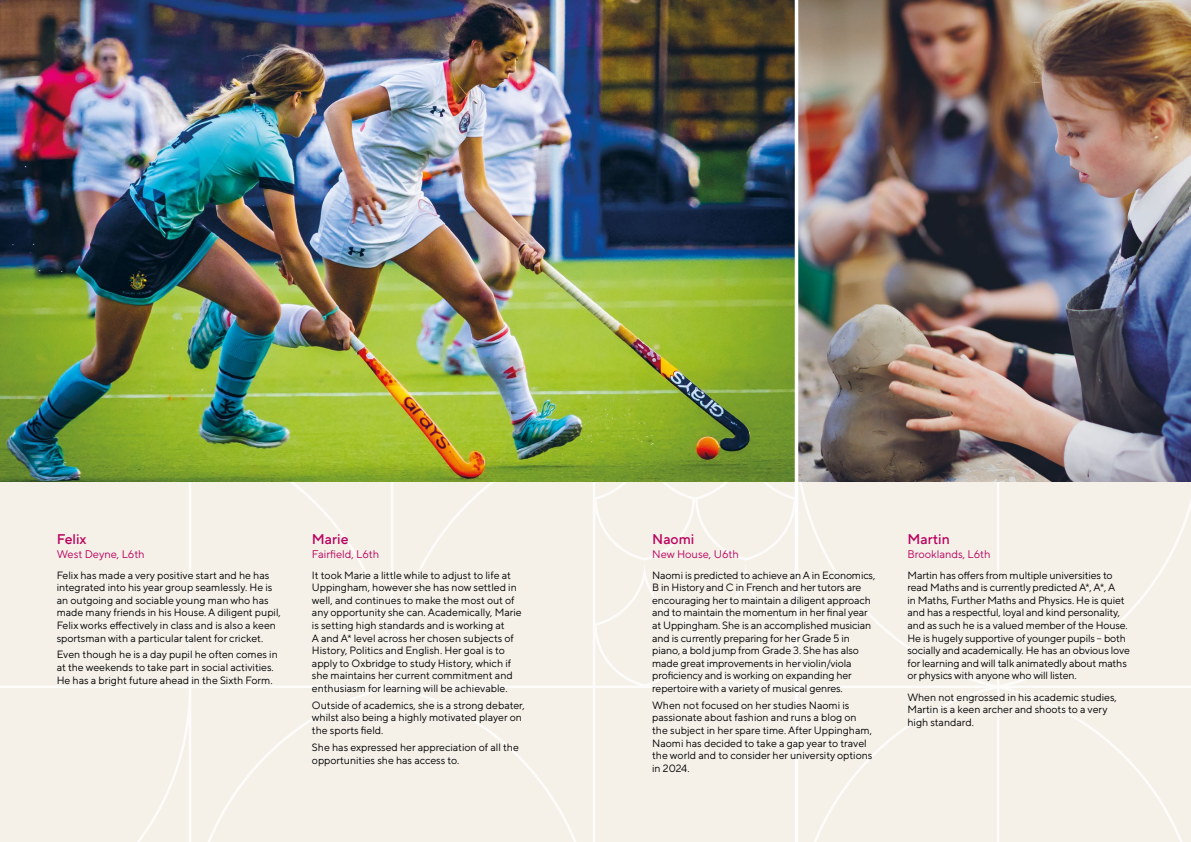
<style>
.page{position:relative;width:1191px;height:842px;background:#fff}
.page>*{position:absolute;margin:0;border:0;box-sizing:border-box;transform-origin:0 0}
.t1{font:500 14px "TT Norms Pro";color:#ba005d}
.t2{font:11px "TT Norms Pro";color:#ba005d}
.t3{font:10.5px/12.6px "TT Norms Pro";color:#000}
</style>
<div class="page">
<img style="left:0;top:0;width:794px;height:482px">
<img style="left:798px;top:0;width:393px;height:482px">
<div style="left:0;top:482px;width:1191px;height:360px;background:#f5f1e9"></div>
<svg style="left:794px;top:0;width:4px;height:842px"></svg>
<h1 class="t1" style="left:57px;top:529px;width:31px">Felix</h1>
<p class="t2" style="left:57px;top:546px;width:89px">West Deyne, L6th</p>
<p class="t3" style="left:57px;top:568px;width:226px">Felix has made a very positive start and he has integrated into his year group seamlessly. He is an outgoing and sociable young man who has made many friends in his House. A diligent pupil, Felix works effectively in class and is also a keen sportsman with a particular talent for cricket.</p>
<p class="t3" style="left:57px;top:648px;width:223px">Even though he is a day pupil he often comes in at the weekends to take part in social activities.<br>He has a bright future ahead in the Sixth Form.</p>
<h1 class="t1" style="left:312px;top:529px;width:38px">Marie</h1>
<p class="t2" style="left:312px;top:546px;width:69px">Fairfield, L6th</p>
<p class="t3" style="left:312px;top:568px;width:211px">It took Marie a little while to adjust to life at Uppingham, however she has now settled in well, and continues to make the most out of any opportunity she can. Academically, Marie is setting high standards and is working at<br>A and A* level across her chosen subjects of History, Politics and English. Her goal is to apply to Oxbridge to study History, which if she maintains her current commitment and enthusiasm for learning will be achievable.</p>
<p class="t3" style="left:312px;top:698px;width:214px">Outside of academics, she is a strong debater, whilst also being a highly motivated player on the sports field.</p>
<p class="t3" style="left:312px;top:740px;width:208px">She has expressed her appreciation of all the opportunities she has access to.</p>
<h1 class="t1" style="left:652px;top:529px;width:44px">Naomi</h1>
<p class="t2" style="left:652px;top:546px;width:88px">New House, U6th</p>
<p class="t3" style="left:652px;top:568px;width:225px">Naomi is predicted to achieve an A in Economics, B in History and C in French and her tutors are encouraging her to maintain a diligent approach and to maintain the momentum in her final year at Uppingham. She is an accomplished musician and is currently preparing for her Grade 5 in piano, a bold jump from Grade 3. She has also made great improvements in her violin/viola proficiency and is working on expanding her repertoire with a variety of musical genres.</p>
<p class="t3" style="left:652px;top:698px;width:222px">When not focused on her studies Naomi is passionate about fashion and runs a blog on the subject in her spare time. After Uppingham, Naomi has decided to take a gap year to travel the world and to consider her university options in 2024.</p>
<h1 class="t1" style="left:907px;top:529px;width:44px">Martin</h1>
<p class="t2" style="left:907px;top:546px;width:85px">Brooklands, L6th</p>
<p class="t3" style="left:907px;top:568px;width:224px">Martin has offers from multiple universities to read Maths and is currently predicted A*, A*, A<br>in Maths, Further Maths and Physics. He is quiet and has a respectful, loyal and kind personality, and as such he is a valued member of the House.<br>He is hugely supportive of younger pupils – both socially and academically. He has an obvious love for learning and will talk animatedly about maths or physics with anyone who will listen.</p>
<p class="t3" style="left:907px;top:690px;width:211px">When not engrossed in his academic studies,<br>Martin is a keen archer and shoots to a very high standard.</p>
</div>
